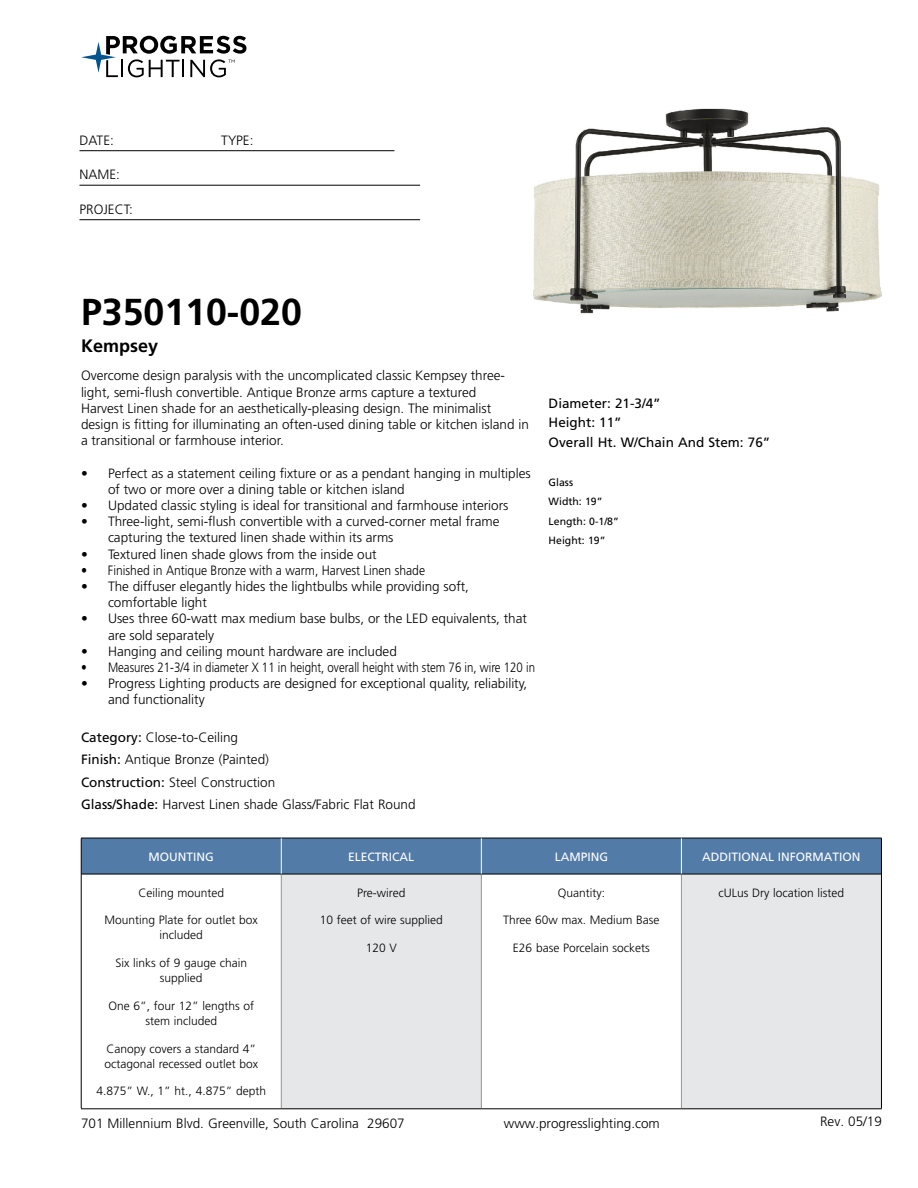
<style>
.page{position:relative;width:918px;height:1188px;background:#fff}
.page>*{position:absolute;margin:0;border:0;box-sizing:border-box;transform-origin:0 0}
.t1{font:700 37.5px "Frutiger LT Std";color:#000}
.t2{font:700 18px "Frutiger LT Std";color:#000}
.t3{font:300 13.5px/16.2px "Frutiger LT Std";color:#000}
.t4{font:300 13.5px "Frutiger LT Std";color:#000;scale:.85 1}
.t5{font:13.5px/19.5px "Frutiger LT Std";color:#000}
.t6{font:300 13.5px "Frutiger LT Std";color:#000;scale:.9 1}
.t7{font:300 12px/15px "Frutiger LT Std";color:#000;text-align:center}
.t8{font:12px "Frutiger LT Std";color:#fff}
.t9{font:10.5px/19.5px "Frutiger LT Std";color:#000}
.s1{font-weight:400}
</style>
<div class="page">
<svg style="left:81px;top:36px;width:165px;height:41px"></svg>
<hr style="left:80px;top:150px;width:314px;height:1px;background:#000">
<hr style="left:80px;top:185px;width:340px;height:1px;background:#000">
<hr style="left:80px;top:219px;width:340px;height:1px;background:#000">
<div style="left:82px;top:839px;width:799px;height:35px;background:#527ba8"></div>
<div style="left:281px;top:874px;width:200px;height:235px;background:#e6e7e8"></div>
<div style="left:681px;top:874px;width:200px;height:235px;background:#e6e7e8"></div>
<hr style="left:281px;top:874px;width:1px;height:234px;background:#939598">
<hr style="left:481px;top:874px;width:1px;height:234px;background:#939598">
<hr style="left:681px;top:874px;width:1px;height:234px;background:#939598">
<hr style="left:81px;top:874px;width:200px;height:1px;background:#000">
<hr style="left:281px;top:874px;width:200px;height:1px;background:#000">
<hr style="left:481px;top:874px;width:200px;height:1px;background:#000">
<hr style="left:681px;top:874px;width:200px;height:1px;background:#000">
<hr style="left:81px;top:1108px;width:200px;height:1px;background:#000">
<hr style="left:281px;top:1108px;width:200px;height:1px;background:#000">
<hr style="left:481px;top:1108px;width:200px;height:1px;background:#000">
<hr style="left:681px;top:1108px;width:201px;height:1px;background:#000">
<hr style="left:81px;top:838px;width:200px;height:1px;background:#000">
<hr style="left:81px;top:838px;width:1px;height:36px;background:#000">
<hr style="left:281px;top:838px;width:200px;height:1px;background:#000">
<hr style="left:481px;top:838px;width:200px;height:1px;background:#000">
<hr style="left:681px;top:838px;width:201px;height:1px;background:#000">
<hr style="left:881px;top:838px;width:1px;height:36px;background:#000">
<hr style="left:81px;top:874px;width:1px;height:234px;background:#000">
<hr style="left:881px;top:874px;width:1px;height:234px;background:#000">
<hr style="left:281px;top:838px;width:1px;height:36px;background:#fff">
<hr style="left:681px;top:838px;width:1px;height:36px;background:#fff">
<hr style="left:481px;top:838px;width:1px;height:36px;background:#fff">
<img style="left:533px;top:108px;width:349px;height:206px">
<p class="t3" style="left:80px;top:132px;width:36px">DATE:</p>
<p class="t3" style="left:221px;top:132px;width:34px">TYPE:</p>
<p class="t3" style="left:80px;top:167px;width:42px">NAME:</p>
<p class="t3" style="left:80px;top:201px;width:55px">PROJECT:</p>
<h1 class="t1" style="left:81px;top:290px;width:222px">P350110-020</h1>
<h2 class="t2" style="left:81px;top:335px;width:79px">Kempsey</h2>
<p class="t3" style="left:81px;top:368px;width:449px">Overcome design paralysis with the uncomplicated classic Kempsey three&shy;light, semi-flush convertible. Antique Bronze arms capture a textured<br>Harvest Linen shade for an aesthetically-pleasing design. The minimalist design is fitting for illuminating an often-used dining table or kitchen island in a transitional or farmhouse interior.</p>
<p class="t3" style="left:108px;top:465px;width:424px;text-indent:-27px">• Perfect as a statement ceiling fixture or as a pendant hanging in multiples of two or more over a dining table or kitchen island</p>
<p class="t3" style="left:81px;top:497px;width:429px">• Updated classic styling is ideal for transitional and farmhouse interiors</p>
<p class="t3" style="left:108px;top:514px;width:393px;text-indent:-27px">• Three-light, semi-flush convertible with a curved-corner metal frame capturing the textured linen shade within its arms</p>
<p class="t3" style="left:81px;top:546px;width:297px">• Textured linen shade glows from the inside out</p>
<p class="t6" style="left:81px;top:562px;width:384px">• Finished in Antique Bronze with a warm, Harvest Linen shade</p>
<p class="t3" style="left:108px;top:578px;width:363px;text-indent:-27px">• The diffuser elegantly hides the lightbulbs while providing soft, comfortable light</p>
<p class="t3" style="left:108px;top:611px;width:421px;text-indent:-27px">• Uses three 60-watt max medium base bulbs, or the LED equivalents, that are sold separately</p>
<p class="t3" style="left:81px;top:643px;width:317px">• Hanging and ceiling mount hardware are included</p>
<p class="t4" style="left:81px;top:660px;width:536px">• Measures 21-3/4 in diameter X 11 in height, overall height with stem 76 in, wire 120 in</p>
<p class="t3" style="left:108px;top:676px;width:421px;text-indent:-27px">• Progress Lighting products are designed for exceptional quality, reliability, and functionality</p>
<p class="t3" style="left:81px;top:726px;width:336px;line-height:22.5px"><span class="s1">Category:</span> Close-to-Ceiling<br><span class="s1">Finish:</span> Antique Bronze (Painted)<br><span class="s1">Construction:</span> Steel Construction<br><span class="s1">Glass/Shade:</span> Harvest Linen shade Glass/Fabric Flat Round</p>
<p class="t5" style="left:549px;top:393px;width:223px">Diameter: 21-3/4”<br>Height: 11”<br>Overall Ht. W/Chain And Stem: 76”</p>
<p class="t9" style="left:549px;top:472px;width:72px">Glass<br>Width: 19”<br>Length: 0-1/8”<br>Height: 19”</p>
<p class="t8" style="left:149px;top:849px;width:67px">MOUNTING</p>
<p class="t8" style="left:348px;top:849px;width:68px">ELECTRICAL</p>
<p class="t8" style="left:555px;top:849px;width:55px">LAMPING</p>
<p class="t8" style="left:702px;top:849px;width:160px">ADDITIONAL INFORMATION</p>
<p class="t7" style="left:138px;top:885px;width:87px">Ceiling mounted</p>
<p class="t7" style="left:105px;top:913px;width:155px">Mounting Plate for outlet box included</p>
<p class="t7" style="left:115px;top:956px;width:133px">Six links of 9 gauge chain supplied</p>
<p class="t7" style="left:108px;top:998px;width:147px">One 6”, four 12” lengths of stem included</p>
<p class="t7" style="left:105px;top:1041px;width:155px;text-align:left">Canopy covers a standard 4” octagonal recessed outlet box</p>
<p class="t7" style="left:96px;top:1084px;width:171px">4.875” W., 1” ht., 4.875” depth</p>
<p class="t7" style="left:357px;top:885px;width:50px">Pre-wired</p>
<p class="t7" style="left:320px;top:913px;width:125px">10 feet of wire supplied</p>
<p class="t7" style="left:366px;top:941px;width:33px">120 V</p>
<p class="t7" style="left:719px;top:885px;width:127px">cULus Dry location listed</p>
<p class="t7" style="left:558px;top:885px;width:49px">Quantity:</p>
<p class="t7" style="left:503px;top:913px;width:158px">Three 60w max. Medium Base</p>
<p class="t7" style="left:513px;top:941px;width:138px">E26 base Porcelain sockets</p>
<p class="t3" style="left:81px;top:1115px;width:325px">701 Millennium Blvd. Greenville, South Carolina 29607</p>
<p class="t3" style="left:504px;top:1115px;width:158px">www.progresslighting.com</p>
<p class="t3" style="left:820px;top:1114px;width:63px">Rev. 05/19</p>
</div>
